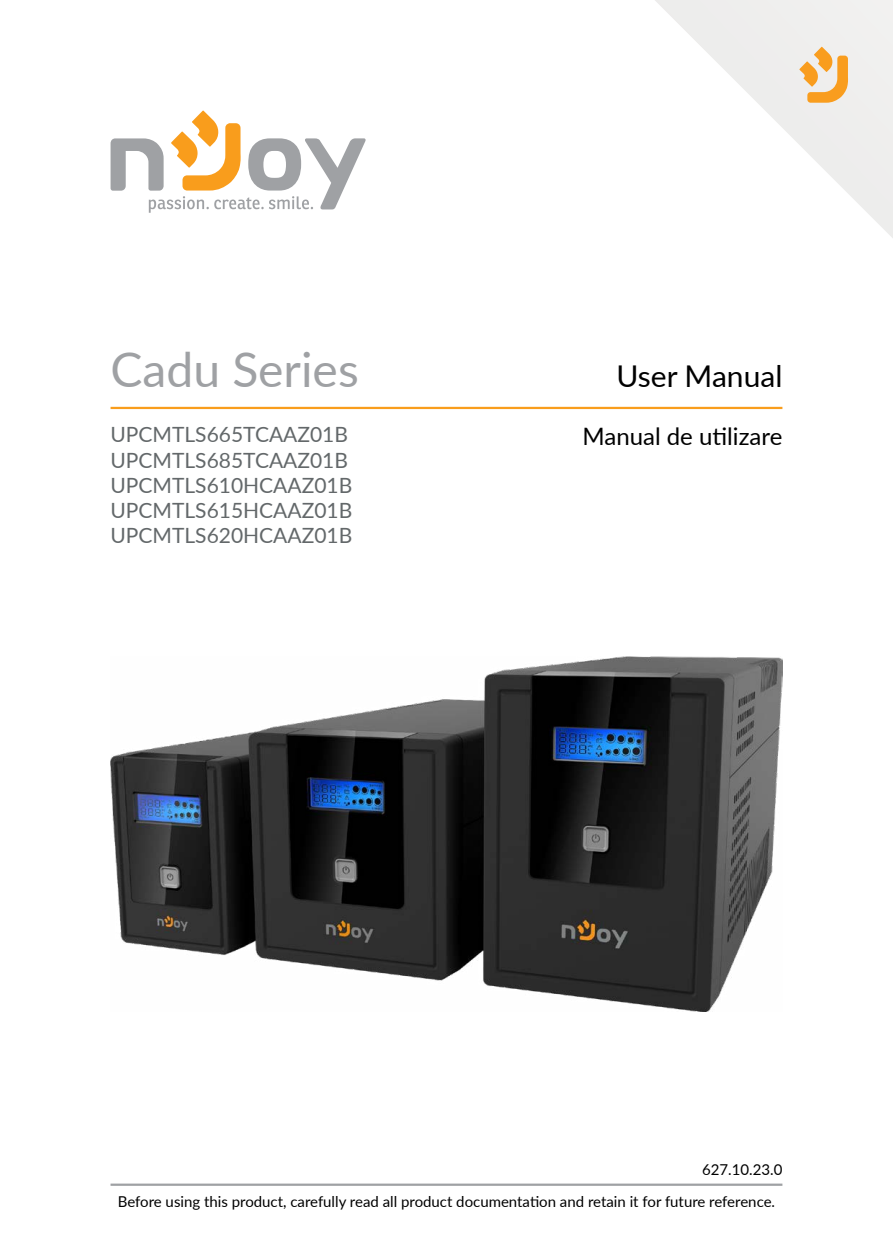
<style>
.page{position:relative;width:893px;height:1259px;background:#fff}
.page>*{position:absolute;margin:0;border:0;box-sizing:border-box;transform-origin:0 0}
.t1{font:48px "Lato";color:#9fa1a4}
.t2{font:30px "Lato";color:#000}
.t3{font:24px "Lato";color:#000}
.t4{font:21px/25.2px "Lato";color:#63686a}
.t5{font:15px "Lato";color:#000}
</style>
<div class="page">
<hr style="left:111px;top:407px;width:671px;height:2px;background:#f99d1c">
<svg style="left:655px;top:0;width:238px;height:238px"></svg>
<svg style="left:799px;top:47px;width:49px;height:56px;background:#f3c88d"></svg>
<svg style="left:111px;top:111px;width:255px;height:102px"></svg>
<hr style="left:111px;top:1183px;width:671px;height:2px;background:#9fa1a4">
<img style="left:111px;top:656px;width:671px;height:355px">
<h1 class="t1" style="left:111px;top:335px;width:250px">Cadu Series</h1>
<h2 class="t2" style="left:616px;top:355px;width:167px">User Manual</h2>
<h3 class="t4" style="left:111px;top:421px;width:239px">UPCMTLS665TCAAZ01B</h3>
<h3 class="t3" style="left:582px;top:419px;width:201px">Manual de utilizare</h3>
<h3 class="t4" style="left:111px;top:446px;width:243px">UPCMTLS685TCAAZ01B<br>UPCMTLS610HCAAZ01B<br>UPCMTLS615HCAAZ01B<br>UPCMTLS620HCAAZ01B</h3>
<p class="t5" style="left:702px;top:1158px;width:82px">627.10.23.0</p>
<p class="t5" style="left:118px;top:1190px;width:659px">Before using this product, carefully read all product documentation and retain it for future reference.</p>
</div>
